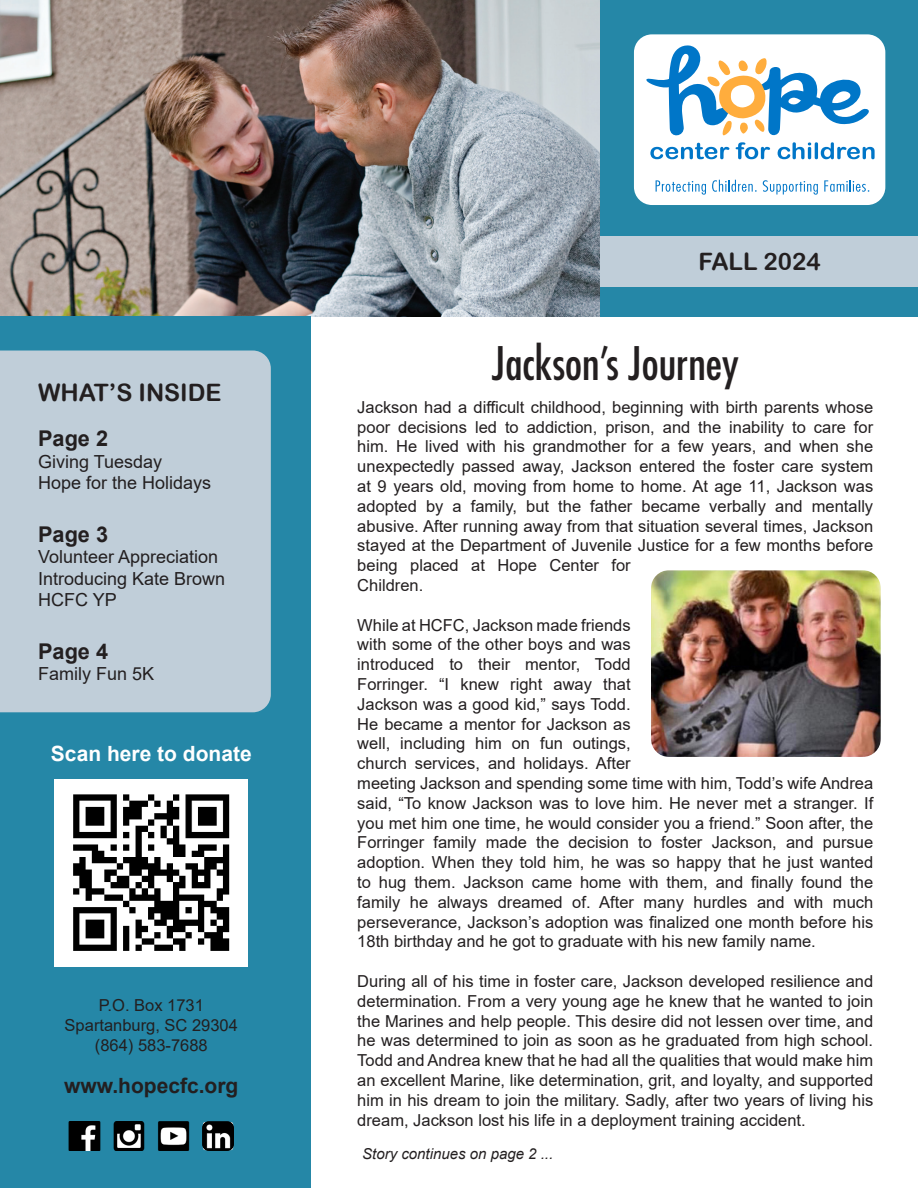
<style>
.page{position:relative;width:918px;height:1188px;background:#fff}
.page>*{position:absolute;margin:0;border:0;box-sizing:border-box;transform-origin:0 0}
.t1{font:condensed 45px "Futura Std";color:#231f20}
.t2{font:24px "Arial Rounded MT Bold";color:#231f20}
.t3{font:700 21.75px "Arial";color:#231f20}
.t4{font:700 21px "Arial";color:#fff}
.t5{font:700 21px "Arial";color:#231f20}
.t6{font:18px "Arial";color:#231f20}
.t7{font:16.5px/19.8px "Arial";color:#231f20}
.t8{font:italic 15px "Arial";color:#231f20}
</style>
<div class="page">
<img style="left:0;top:0;width:600px;height:316px">
<div style="left:0;top:317px;width:310px;height:871px;background:#2587a7"></div>
<div style="left:0;top:351px;width:271px;height:361px;background:#c0ced9"></div>
<div style="left:600px;top:0;width:318px;height:316px;background:#2587a7"></div>
<div style="left:634px;top:34px;width:251px;height:171px;background:#fff;border-radius:18px"></div>
<svg style="left:656px;top:180px;width:50px;height:15px"></svg>
<svg style="left:712px;top:180px;width:45px;height:12px"></svg>
<svg style="left:763px;top:180px;width:55px;height:15px"></svg>
<svg style="left:824px;top:180px;width:45px;height:12px"></svg>
<svg style="left:646px;top:45px;width:229px;height:114px"></svg>
<div style="left:600px;top:236px;width:318px;height:50px;background:#c0ced9"></div>
<img style="left:69px;top:1121px;width:31px;height:30px">
<img style="left:113px;top:1121px;width:32px;height:30px">
<img style="left:158px;top:1121px;width:31px;height:30px">
<img style="left:202px;top:1121px;width:32px;height:30px">
<img style="left:651px;top:570px;width:230px;height:187px">
<img style="left:55px;top:779px;width:193px;height:187px">
<p class="t2" style="left:38px;top:378px;width:185px">WHAT’S INSIDE</p>
<p class="t3" style="left:38px;top:423px;width:72px">Page 2</p>
<p class="t6" style="left:38px;top:449px;width:126px">Giving Tuesday</p>
<p class="t6" style="left:38px;top:471px;width:175px">Hope for the Holidays</p>
<p class="t3" style="left:38px;top:519px;width:72px">Page 3</p>
<p class="t6" style="left:38px;top:544px;width:182px">Volunteer Appreciation</p>
<p class="t6" style="left:38px;top:566px;width:189px">Introducing Kate Brown</p>
<p class="t6" style="left:38px;top:588px;width:80px">HCFC YP</p>
<p class="t3" style="left:38px;top:636px;width:72px">Page 4</p>
<p class="t6" style="left:38px;top:661px;width:118px">Family Fun 5K</p>
<p class="t4" style="left:51px;top:739px;width:202px">Scan here to donate</p>
<p class="t7" style="left:99px;top:995px;width:107px">P.O. Box 1731</p>
<p class="t7" style="left:65px;top:1015px;width:175px">Spartanburg, SC 29304</p>
<p class="t7" style="left:95px;top:1035px;width:114px">(864) 583-7688</p>
<p class="t5" style="left:64px;top:1071px;width:176px">www.hopecfc.org</p>
<p class="t2" style="left:699px;top:247px;width:123px">FALL 2024</p>
<p class="t1" style="left:492px;top:337px;width:249px">Jackson’s Journey</p>
<p class="t7" style="left:357px;top:397px;width:517px">Jackson had a difficult childhood, beginning with birth parents whose poor decisions led to addiction, prison, and the inability to care for him. He lived with his grandmother for a few years, and when she unexpectedly passed away, Jackson entered the foster care system at 9 years old, moving from home to home. At age 11, Jackson was adopted by a family, but the father became verbally and mentally abusive. After running away from that situation several times, Jackson stayed at the Department of Juvenile Justice for a few months before being placed at Hope Center for<br>Children.</p>
<p class="t7" style="left:357px;top:615px;width:517px">While at HCFC, Jackson made friends<br>with some of the other boys and was<br>introduced to their mentor, Todd<br>Forringer. “I knew right away that<br>Jackson was a good kid,” says Todd.<br>He became a mentor for Jackson as<br>well, including him on fun outings,<br>church services, and holidays. After<br>meeting Jackson and spending some time with him, Todd’s wife Andrea said, “To know Jackson was to love him. He never met a stranger. If you met him one time, he would consider you a friend.” Soon after, the Forringer family made the decision to foster Jackson, and pursue adoption. When they told him, he was so happy that he just wanted to hug them. Jackson came home with them, and finally found the family he always dreamed of. After many hurdles and with much perseverance, Jackson’s adoption was finalized one month before his 18th birthday and he got to graduate with his new family name.</p>
<p class="t7" style="left:357px;top:971px;width:517px;text-align:justify">During all of his time in foster care, Jackson developed resilience and determination. From a very young age he knew that he wanted to join the Marines and help people. This desire did not lessen over time, and he was determined to join as soon as he graduated from high school.<br>Todd and Andrea knew that he had all the qualities that would make him an excellent Marine, like determination, grit, and loyalty, and supported him in his dream to join the military. Sadly, after two years of living his dream, Jackson lost his life in a deployment training accident.</p>
<p class="t8" style="left:362px;top:1144px;width:192px">Story continues on page 2 ...</p>
</div>
